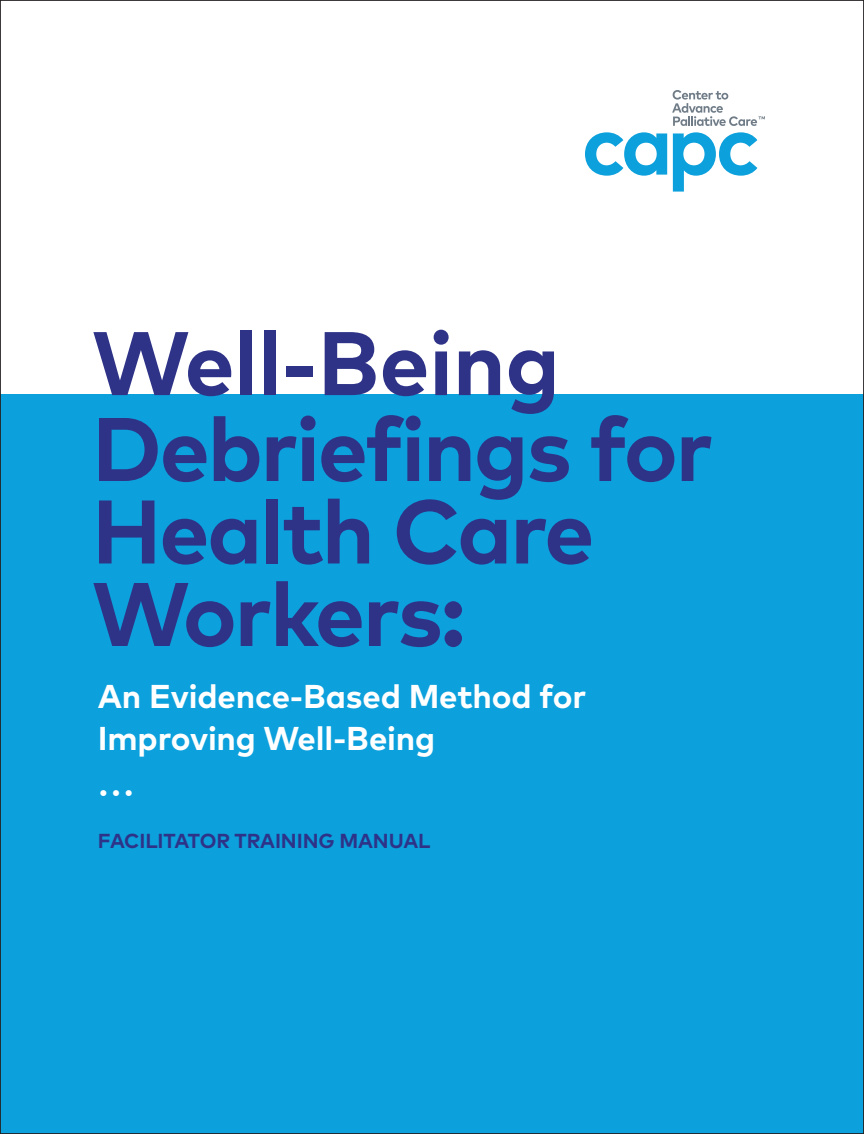
<style>
.page{position:relative;width:864px;height:1134px;background:#fff}
.page>*{position:absolute;margin:0;border:0;box-sizing:border-box;transform-origin:0 0}
.t1{font:700 90px "Mark Pro";letter-spacing:-.025em;color:#2e3388}
.t2{font:700 90px "Mark Pro";letter-spacing:-.005em;color:#2e3388}
.t3{font:700 33px/42px "Mark Pro";letter-spacing:-.005em;color:#fff}
._3_Dots{font:26.25px "Mark Pro";color:#fff}
.figure_number{font:700 20.25px "Mark Pro";letter-spacing:-.005em;color:#2e3388}
</style>
<div class="page">
<div style="left:0;top:394px;width:864px;height:740px;background:#0ca0dc"></div>
<svg style="left:585px;top:132px;width:82px;height:44px"></svg>
<svg style="left:673px;top:132px;width:84px;height:60px"></svg>
<svg style="left:672px;top:90px;width:93px;height:36px"></svg>
<h1 class="t2" style="left:92px;top:295px;width:470px">Well-Being</h1>
<h1 class="t1" style="left:92px;top:381px;width:623px">Debriefings for</h1>
<h1 class="t1" style="left:92px;top:463px;width:504px">Health Care</h1>
<h1 class="t1" style="left:92px;top:546px;width:375px">Workers:</h1>
<h1 class="t3" style="left:98px;top:673px;width:490px">An Evidence-Based Method for<br>Improving Well-Being</h1>
<p class="_3_Dots" style="left:98px;top:771px;width:38px">•••</p>
<p class="figure_number" style="left:98px;top:825px;width:334px">FACILITATOR TRAINING MANUAL</p>
</div>
